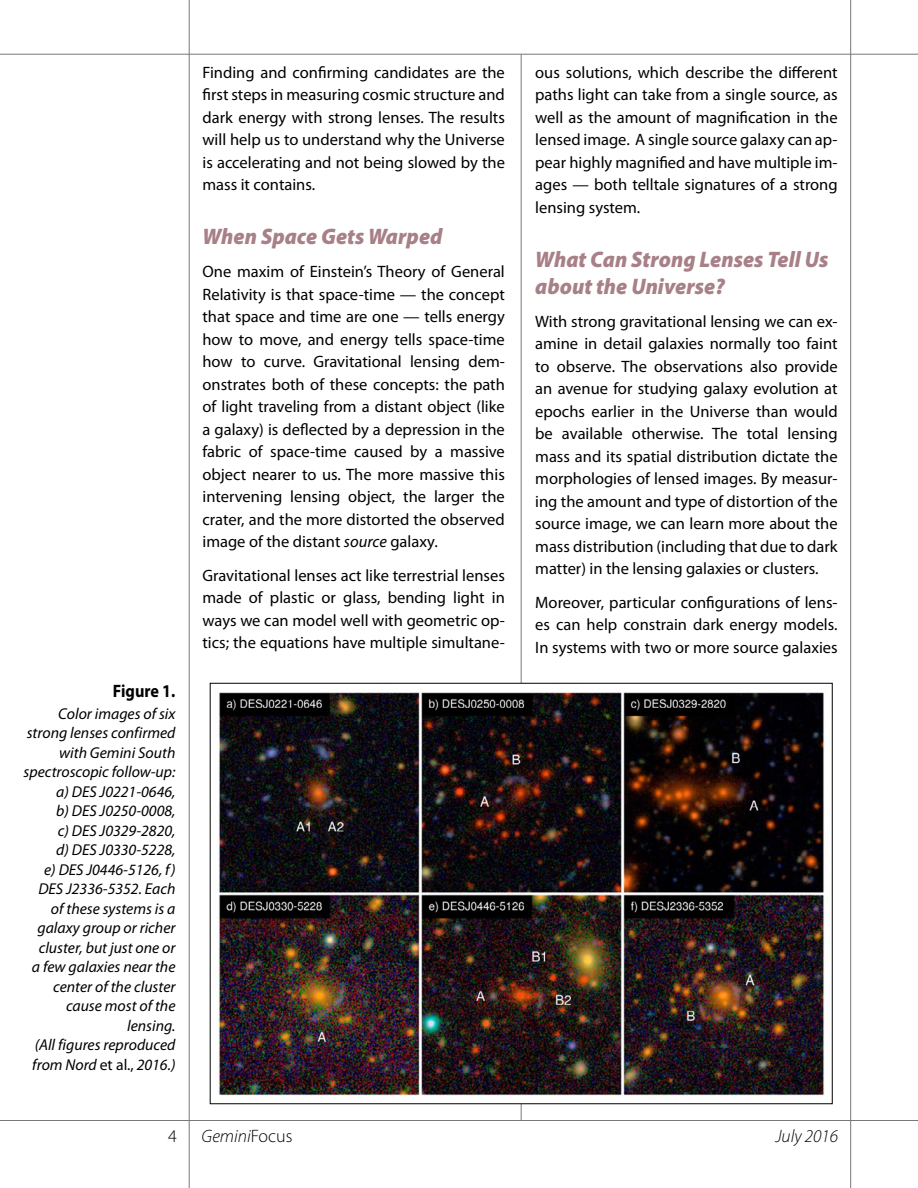
<style>
.page{position:relative;width:918px;height:1188px;background:#fff}
.page>*{position:absolute;margin:0;border:0;box-sizing:border-box;transform-origin:0 0}
.subheader{font:italic 900 22.5px/27px "Myriad Pro";color:#a88088;scale:.95 1}
.t1{font:italic 300 18px "Myriad Pro";color:#000}
.Figure{font:700 18px "Myriad Pro";color:#000;scale:.9 1}
.t2{font:300 18px "Myriad Pro";color:#000}
.body_text{font:16.5px/22.5px "Myriad Pro";color:#000;text-align:justify}
.Figure-2{font:italic 15.75px/19.5px "Myriad Pro";color:#000;text-align:right}
.s1{font-style:normal}
.s2{font-style:italic}
</style>
<div class="page">
<hr style="left:0;top:54px;width:918px;height:1px;background:#77787b">
<hr style="left:0;top:1120px;width:918px;height:1px;background:#77787b">
<hr style="left:189px;top:0;width:1px;height:1188px;background:#77787b">
<hr style="left:850px;top:0;width:1px;height:1188px;background:#77787b">
<hr style="left:521px;top:54px;width:1px;height:1067px;background:#77787b">
<img style="left:218px;top:685px;width:607px;height:417px">
<p class="Figure" style="left:113px;top:679px;width:71px">Figure 1.</p>
<p class="Figure-2" style="left:24px;top:704px;width:153px">Color images of six strong lenses confirmed with Gemini South spectroscopic follow-up: a) DES J0221-0646,<br>b) DES J0250-0008,<br>c) DES J0329-2820,<br>d) DES J0330-5228,<br>e) DES J0446-5126, f)<br>DES J2336-5352. Each of these systems is a galaxy group or richer cluster, but just one or<br>a few galaxies near the center of the cluster cause most of the lensing.<br>(All figures reproduced from Nord <span class="s1">et al.,</span> 2016.)</p>
<p class="body_text" style="left:202px;top:61px;width:304px">Finding and confirming candidates are the first steps in measuring cosmic structure and dark energy with strong lenses. The results will help us to understand why the Universe is accelerating and not being slowed by the mass it contains.</p>
<p class="subheader" style="left:202px;top:222px;width:254px">When Space Gets Warped</p>
<p class="body_text" style="left:202px;top:260px;width:304px">One maxim of Einstein’s Theory of General Relativity is that space-time — the concept that space and time are one — tells energy how to move, and energy tells space-time how to curve. Gravitational lensing dem&shy;onstrates both of these concepts: the path of light traveling from a distant object (like a galaxy) is deflected by a depression in the fabric of space-time caused by a massive object nearer to us. The more massive this intervening lensing object, the larger the crater, and the more distorted the observed image of the distant <span class="s2">source</span> galaxy.</p>
<p class="body_text" style="left:202px;top:564px;width:304px">Gravitational lenses act like terrestrial lenses made of plastic or glass, bending light in ways we can model well with geometric op&shy;tics; the equations have multiple simultane-</p>
<p class="body_text" style="left:535px;top:61px;width:304px">ous solutions, which describe the different paths light can take from a single source, as well as the amount of magnification in the lensed image. A single source galaxy can ap&shy;pear highly magnified and have multiple im&shy;ages — both telltale signatures of a strong lensing system.</p>
<p class="subheader" style="left:535px;top:245px;width:310px">What Can Strong Lenses Tell Us about the Universe?</p>
<p class="body_text" style="left:535px;top:310px;width:304px">With strong gravitational lensing we can ex&shy;amine in detail galaxies normally too faint to observe. The observations also provide an avenue for studying galaxy evolution at epochs earlier in the Universe than would be available otherwise. The total lensing mass and its spatial distribution dictate the morphologies of lensed images. By measur&shy;ing the amount and type of distortion of the source image, we can learn more about the mass distribution (including that due to dark matter) in the lensing galaxies or clusters.</p>
<p class="body_text" style="left:535px;top:591px;width:304px">Moreover, particular configurations of lens&shy;es can help constrain dark energy models.<br>In systems with two or more source galaxies</p>
<p class="t2" style="left:168px;top:1125px;width:10px">4</p>
<p class="t1" style="left:202px;top:1125px;width:92px">Gemini<span class="s1">Focus</span></p>
<p class="t1" style="left:775px;top:1125px;width:64px">July 2016</p>
</div>
